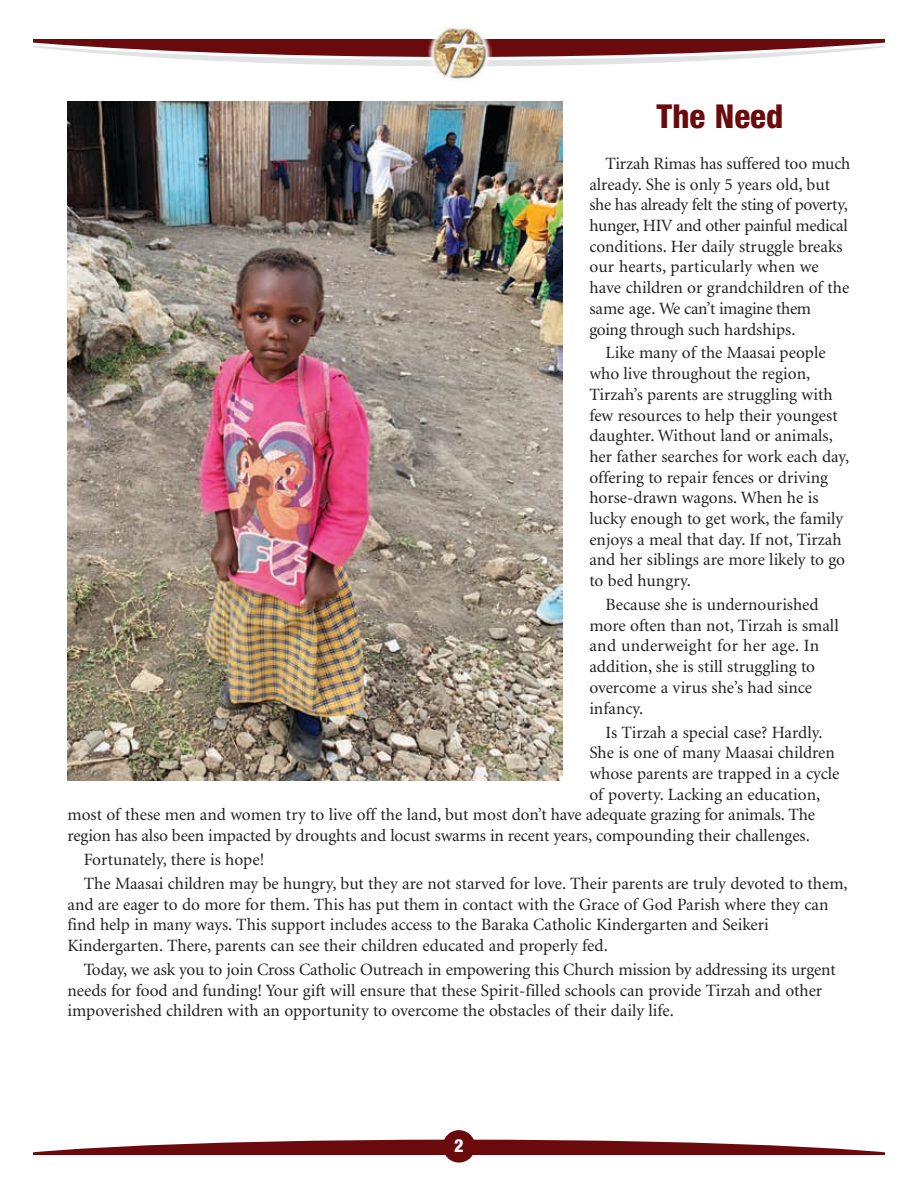
<style>
.page{position:relative;width:918px;height:1188px;background:#fff}
.page>*{position:absolute;margin:0;border:0;box-sizing:border-box;transform-origin:0 0}
.t1{font:800 condensed 33px "Helvetica Neue";color:#6b0a0c}
.t2{font:800 condensed 18px "Helvetica Neue";color:#fff}
.t3{font:17.25px/20.7px "Minion";color:#231f20}
</style>
<div class="page">
<svg style="left:34px;top:1140px;width:850px;height:14px"></svg>
<svg style="left:34px;top:40px;width:850px;height:26px"></svg>
<img style="left:426px;top:26px;width:66px;height:55px">
<div style="left:443px;top:1130px;width:32px;height:33px;background:#6b0a0c;border-radius:50%"></div>
<img style="left:68px;top:101px;width:494px;height:680px">
<h1 class="t1" style="left:657px;top:96px;width:128px">The Need</h1>
<p class="t3" style="left:589px;top:154px;width:263px;text-indent:16px">Tirzah Rimas has suffered too much already. She is only 5 years old, but she has already felt the sting of poverty, hunger, HIV and other painful medical conditions. Her daily struggle breaks our hearts, particularly when we have children or grandchildren of the same age. We can’t imagine them going through such hardships.</p>
<p class="t3" style="left:589px;top:343px;width:261px;text-indent:16px">Like many of the Maasai people who live throughout the region, Tirzah’s parents are struggling with few resources to help their youngest daughter. Without land or animals, her father searches for work each day, offering to repair fences or driving horse-drawn wagons. When he is lucky enough to get work, the family enjoys a meal that day. If not, Tirzah and her siblings are more likely to go to bed hungry.</p>
<p class="t3" style="left:589px;top:595px;width:251px;text-indent:16px">Because she is undernourished more often than not, Tirzah is small and underweight for her age. In addition, she is still struggling to overcome a virus she’s had since infancy.</p>
<p class="t3" style="left:606px;top:722px;width:218px">Is Tirzah a special case? Hardly.</p>
<p class="t3" style="left:589px;top:743px;width:247px">She is one of many Maasai children</p>
<p class="t3" style="left:589px;top:764px;width:252px">whose parents are trapped in a cycle</p>
<p class="t3" style="left:589px;top:784px;width:232px">of poverty. Lacking an education,</p>
<p class="t3" style="left:68px;top:805px;width:749px">most of these men and women try to live off the land, but most don’t have adequate grazing for animals. The</p>
<p class="t3" style="left:68px;top:826px;width:744px">region has also been impacted by droughts and locust swarms in recent years, compounding their challenges.</p>
<p class="t3" style="left:84px;top:848px;width:765px;line-height:24px">Fortunately, there is hope!<br>The Maasai children may be hungry, but they are not starved for love. Their parents are truly devoted to them,</p>
<p class="t3" style="left:68px;top:894px;width:762px">and are eager to do more for them. This has put them in contact with the Grace of God Parish where they can find help in many ways. This support includes access to the Baraka Catholic Kindergarten and Seikeri<br>Kindergarten. There, parents can see their children educated and properly fed.</p>
<p class="t3" style="left:68px;top:960px;width:770px;text-indent:16px">Today, we ask you to join Cross Catholic Outreach in empowering this Church mission by addressing its urgent needs for food and funding! Your gift will ensure that these Spirit-filled schools can provide Tirzah and other impoverished children with an opportunity to overcome the obstacles of their daily life.</p>
<p class="t2" style="left:454px;top:1135px;width:11px">2</p>
</div>
